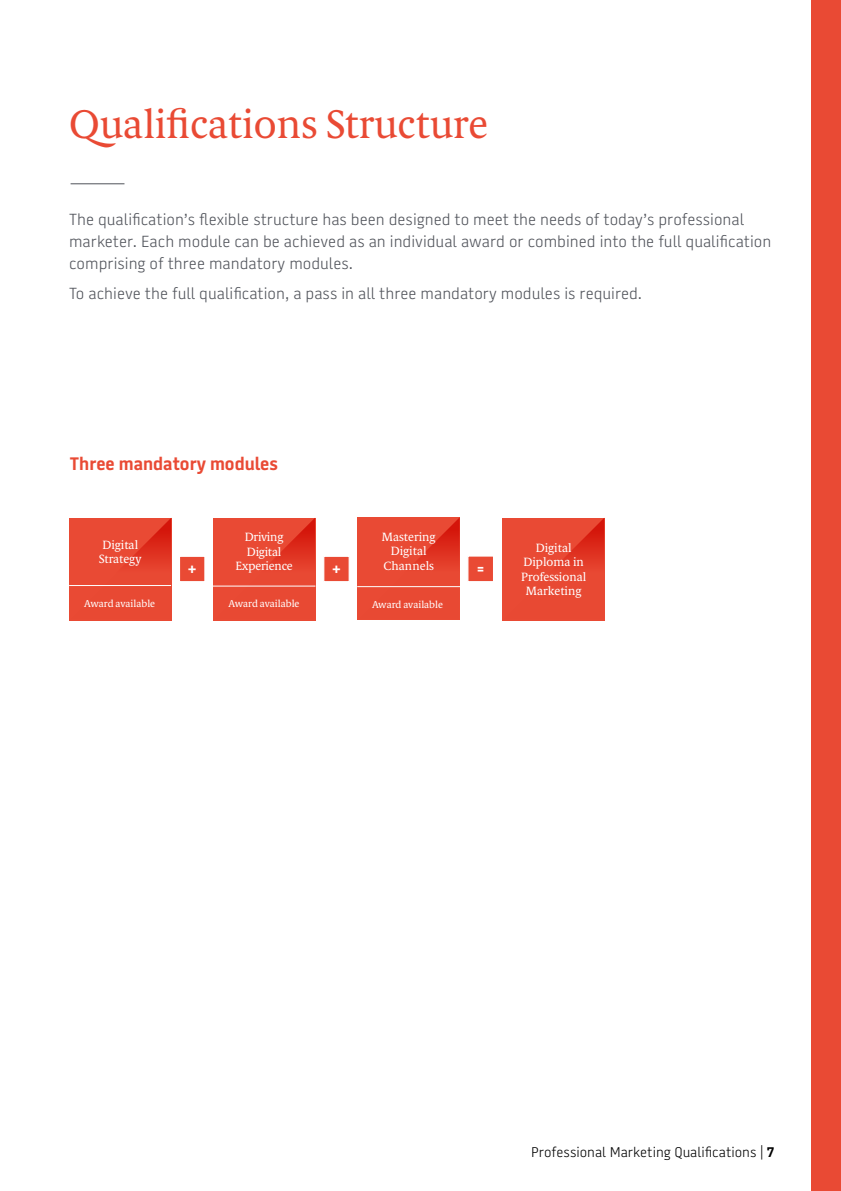
<style>
.page{position:relative;width:841px;height:1191px;background:#fff}
.page>*{position:absolute;margin:0;border:0;box-sizing:border-box;transform-origin:0 0}
.t1{font:40px "Berlingske Serif Tx";color:#e94a34}
.t2{font:700 18px "Battersea";color:#e94a34}
.t3{font:300 16px/22px "Battersea";color:#50535a}
.t4{font:800 14.4px "Battersea";color:#fff}
.t5{font:800 14.2px "Battersea";color:#fff}
.t6{font:300 14px "Battersea";color:#000}
.t7{font:12px/14.4px "Berlingske Serif Tx";color:#fff;text-align:center}
.t8{font:12px/14.4px "Berlingske Serif Tx";letter-spacing:-.02em;color:#fff;text-align:center}
.t9{font:10px "Berlingske Serif Tx";color:#fff}
.s1{font-weight:700}
</style>
<div class="page">
<div style="left:811px;top:0;width:29px;height:1191px;background:#e94a34"></div>
<svg style="left:69px;top:518px;width:102px;height:102px;background:#e74631"></svg>
<hr style="left:69px;top:585px;width:102px;height:1px;background:#fff">
<svg style="left:213px;top:518px;width:102px;height:102px;background:#e74732"></svg>
<hr style="left:212px;top:585px;width:103px;height:1px;background:#fff">
<svg style="left:357px;top:517px;width:102px;height:102px;background:#e74631"></svg>
<hr style="left:357px;top:586px;width:103px;height:1px;background:#fff">
<div style="left:179px;top:555px;width:26px;height:27px;background:#e94a34;border:1px solid #fff"></div>
<div style="left:323px;top:555px;width:26px;height:27px;background:#e94a34;border:1px solid #fff"></div>
<svg style="left:502px;top:518px;width:102px;height:102px;background:#e74631"></svg>
<div style="left:467px;top:555px;width:27px;height:27px;background:#e94a34;border:1px solid #fff"></div>
<hr style="left:71px;top:183px;width:53px;height:1px;background:#50535a">
<h1 class="t1" style="left:69px;top:95px;width:420px">Qualifications Structure</h1>
<p class="t3" style="left:69px;top:208px;width:703px">The qualification’s flexible structure has been designed to meet the needs of today’s professional marketer. Each module can be achieved as an individual award or combined into the full qualification comprising of three mandatory modules.</p>
<p class="t3" style="left:69px;top:283px;width:574px">To achieve the full qualification, a pass in all three mandatory modules is required.</p>
<p class="t2" style="left:70px;top:451px;width:209px">Three mandatory modules</p>
<p class="t7" style="left:99px;top:537px;width:44px;text-align:left">Digital<br>Strategy</p>
<p class="t9" style="left:84px;top:596px;width:72px">Award available</p>
<p class="t8" style="left:235px;top:530px;width:58px">Driving<br>Digital<br>Experience</p>
<p class="t9" style="left:228px;top:596px;width:72px">Award available</p>
<p class="t5" style="left:188px;top:559px;width:10px">+</p>
<p class="t5" style="left:332px;top:559px;width:10px">+</p>
<p class="t7" style="left:381px;top:529px;width:55px">Mastering<br>Digital<br>Channels</p>
<p class="t9" style="left:372px;top:597px;width:72px">Award available</p>
<p class="t4" style="left:477px;top:559px;width:9px">=</p>
<p class="t7" style="left:521px;top:540px;width:67px">Digital<br>Diploma in<br>Professional<br>Marketing</p>
<p class="t6" style="left:531px;top:1142px;width:245px">Professional Marketing Qualifications | <span class="s1">7</span></p>
</div>
